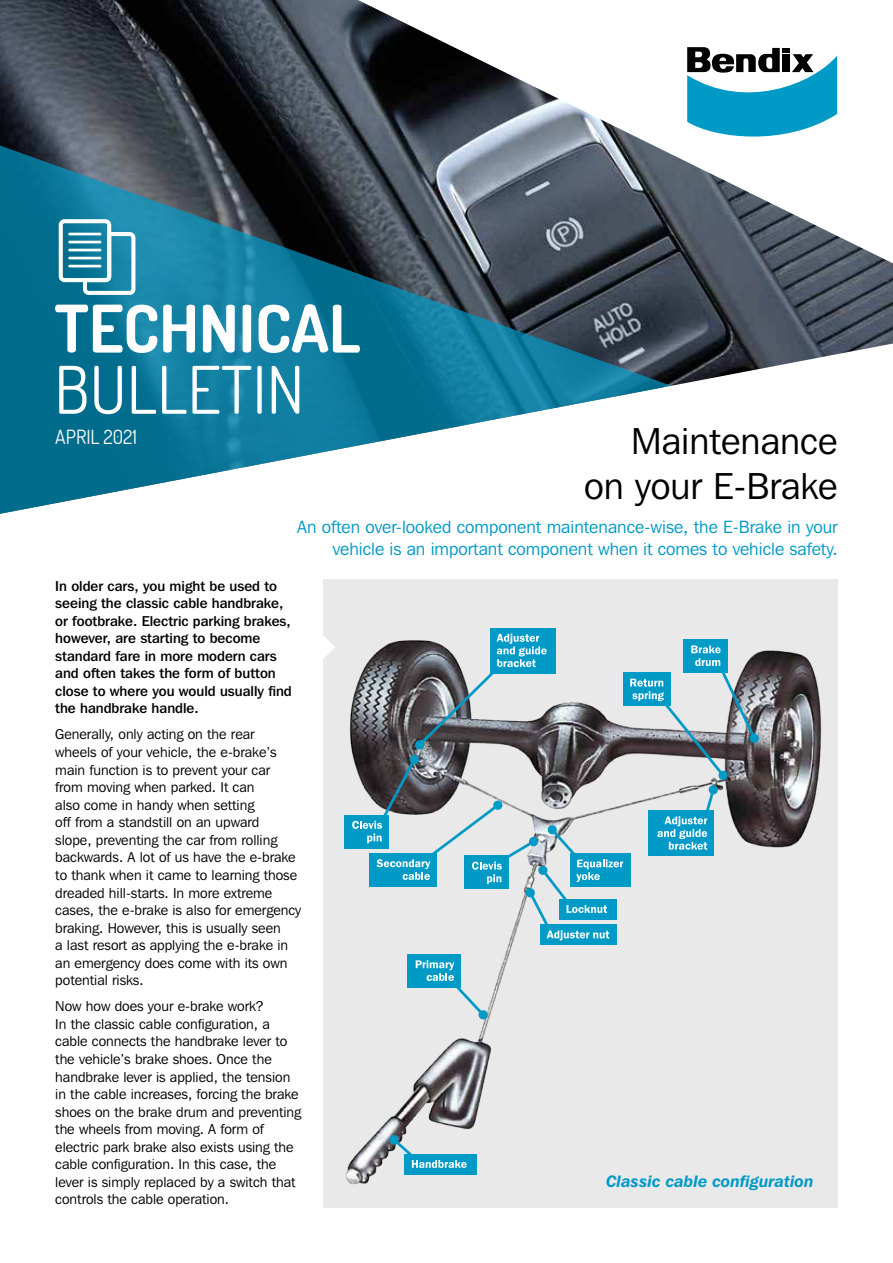
<style>
.page{position:relative;width:893px;height:1263px;background:#fff}
.page>*{position:absolute;margin:0;border:0;box-sizing:border-box;transform-origin:0 0}
.t1{font:700 65.55px "Dosis";color:#fff}
.t2{font:65.55px "Dosis";color:#fff}
.t3{font:37.35px/44.2px "Franklin Gothic IT Cby BT";color:#000;text-align:right}
.t4{font:19.5px "Dosis";color:#fff}
.t5{font:17.7px/22.5px "Franklin Gothic IT Cby BT";color:#009ac7;text-align:right}
.t6{font:italic 600 16.5px "Franklin Gothic IT Cby BT";color:#009ac7}
.t7{font:14.25px/17.5px "Franklin Gothic IT Cby BT";color:#000}
.t8{font:500 14.25px/17.5px "Franklin Gothic IT Cby BT";color:#000}
</style>
<div class="page">
<div style="left:323px;top:579px;width:515px;height:629px;background:#e9e9ea"></div>
<img style="left:0;top:0;width:893px;height:386px">
<svg style="left:358px;top:0;width:535px;height:263px"></svg>
<svg style="left:687px;top:47px;width:150px;height:100px"></svg>
<svg style="left:0;top:130px;width:671px;height:384px"></svg>
<svg style="left:59px;top:219px;width:76px;height:76px"></svg>
<hr style="left:68px;top:233px;width:33px;height:2px;background:#fff">
<hr style="left:68px;top:241px;width:33px;height:2px;background:#fff">
<hr style="left:68px;top:249px;width:33px;height:2px;background:#fff">
<hr style="left:68px;top:257px;width:33px;height:2px;background:#fff">
<hr style="left:68px;top:265px;width:33px;height:2px;background:#fff">
<img style="left:344px;top:628px;width:478px;height:556px">
<div style="left:344px;top:815px;width:45px;height:33px;background:#009ac7"></div>
<div style="left:683px;top:639px;width:44px;height:33px;background:#009ac7"></div>
<div style="left:623px;top:673px;width:47px;height:33px;background:#009ac7"></div>
<div style="left:570px;top:854px;width:60px;height:33px;background:#009ac7"></div>
<div style="left:540px;top:925px;width:77px;height:20px;background:#009ac7"></div>
<div style="left:404px;top:1154px;width:73px;height:20px;background:#009ac7"></div>
<div style="left:649px;top:810px;width:65px;height:46px;background:#009ac7"></div>
<div style="left:491px;top:628px;width:65px;height:45px;background:#009ac7"></div>
<div style="left:407px;top:954px;width:54px;height:33px;background:#009ac7"></div>
<svg style="left:416px;top:960px;width:72px;height:60px"></svg>
<svg style="left:389px;top:1134px;width:78px;height:34px"></svg>
<svg style="left:630px;top:645px;width:130px;height:205px"></svg>
<svg style="left:352px;top:634px;width:271px;height:306px"></svg>
<svg style="left:323px;top:635px;width:12px;height:24px"></svg>
<h1 class="t1" style="left:54px;top:286px;width:308px">TECHNICAL</h1>
<h1 class="t2" style="left:54px;top:347px;width:252px">BULLETIN</h1>
<h3 class="t4" style="left:55px;top:424px;width:83px">APRIL 2021</h3>
<h2 class="t3" style="left:584px;top:419px;width:255px">Maintenance on your E-Brake</h2>
<p class="t5" style="left:297px;top:515px;width:542px">An often over-looked component maintenance-wise, the E-Brake in your vehicle is an important component when it comes to vehicle safety.</p>
<p class="t8" style="left:55px;top:576px;width:238px">In older cars, you might be used to seeing the classic cable handbrake, or footbrake. Electric parking brakes, however, are starting to become standard fare in more modern cars and often takes the form of button close to where you would usually find the handbrake handle.</p>
<p class="t7" style="left:55px;top:725px;width:247px">Generally, only acting on the rear<br>wheels of your vehicle, the e-brake’s main function is to prevent your car from moving when parked. It can<br>also come in handy when setting<br>off from a standstill on an upward<br>slope, preventing the car from rolling backwards. A lot of us have the e-brake to thank when it came to learning those dreaded hill-starts. In more extreme cases, the e-brake is also for emergency braking. However, this is usually seen<br>a last resort as applying the e-brake in an emergency does come with its own potential risks.</p>
<p class="t7" style="left:55px;top:997px;width:247px">Now how does your e-brake work?<br>In the classic cable configuration, a cable connects the handbrake lever to the vehicle’s brake shoes. Once the handbrake lever is applied, the tension in the cable increases, forcing the brake shoes on the brake drum and preventing the wheels from moving. A form of electric park brake also exists using the cable configuration. In this case, the lever is simply replaced by a switch that controls the cable operation.</p>
<p class="t6" style="left:606px;top:1170px;width:209px">Classic cable configuration</p>
</div>
